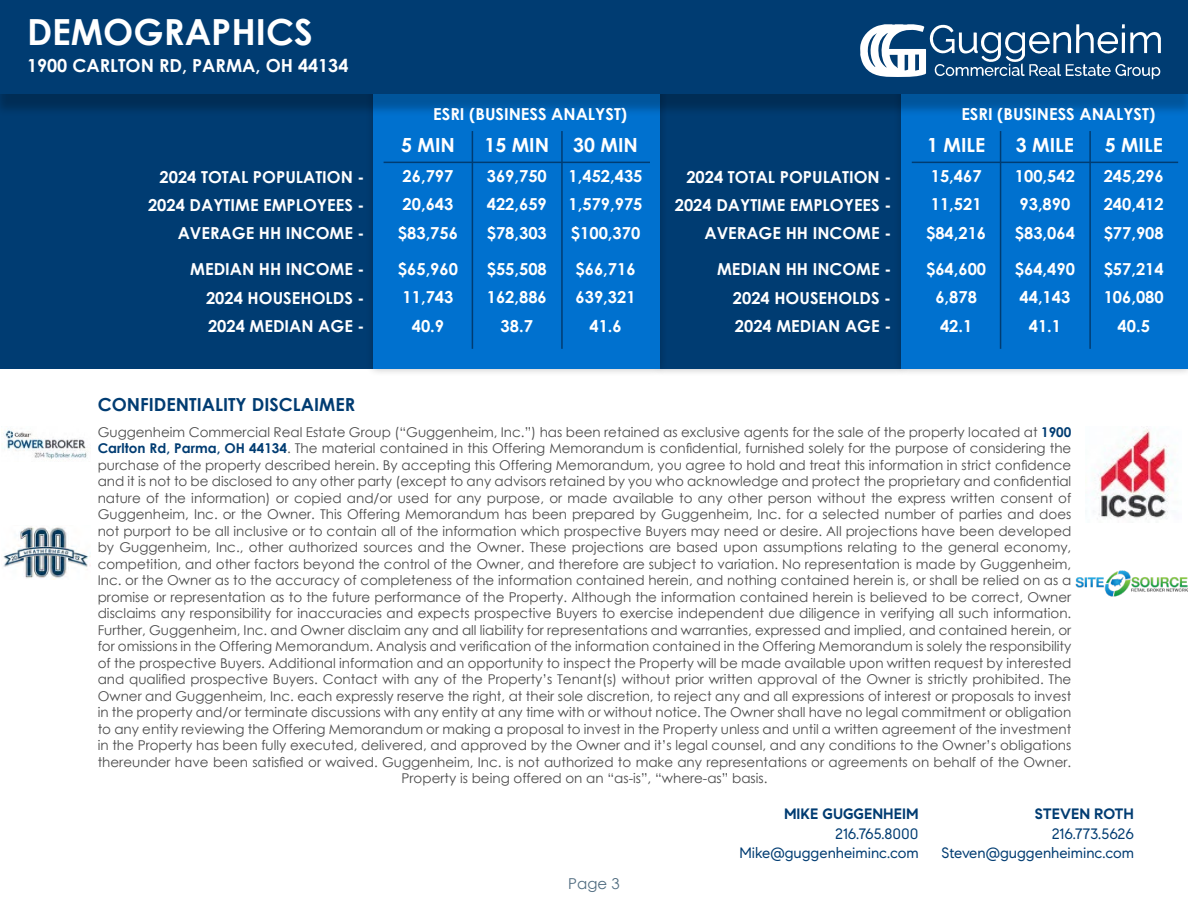
<style>
.page{position:relative;width:1188px;height:918px;background:#fff}
.page>*{position:absolute;margin:0;border:0;box-sizing:border-box;transform-origin:0 0}
.t1{font:700 36px "Century Gothic";color:#fff}
.t2{font:700 19.5px "Century Gothic";color:#fff}
.t3{font:700 18px "Century Gothic";color:#fff}
.t4{font:700 18px "Century Gothic";color:#003c72}
.t5{font:700 16.5px/36px "Century Gothic";color:#fff;text-align:right}
.t6{font:15px/19.5px "Compass Sans";color:#003c72;text-align:right}
.t7{font:700 15px "Compass Sans";color:#003c72}
.t8{font:15px "Century Gothic";color:#516d81}
.t9{font:13.5px/16.5px "Century Gothic";color:#4b4b4b;text-align:center}
.s1{font-weight:700;color:#003c72}
</style>
<div class="page">
<div style="left:0;top:0;width:532px;height:368px;background:#003c72"></div>
<div style="left:652px;top:0;width:258px;height:377px;background:#000;opacity:.25"></div>
<div style="left:660px;top:0;width:242px;height:368px;background:#003c72"></div>
<div style="left:366px;top:0;width:302px;height:376px;background:#000;opacity:.25"></div>
<div style="left:374px;top:0;width:286px;height:368px;background:#0071cf"></div>
<div style="left:894px;top:0;width:294px;height:376px;background:#000;opacity:.25"></div>
<div style="left:902px;top:0;width:286px;height:368px;background:#0071cf"></div>
<hr style="left:472px;top:131px;width:1px;height:218px;background:#003c72">
<hr style="left:1000px;top:131px;width:1px;height:218px;background:#003c72">
<hr style="left:561px;top:131px;width:2px;height:218px;background:#003c72">
<hr style="left:1089px;top:131px;width:2px;height:218px;background:#003c72">
<div style="left:0;top:7px;width:1188px;height:110px;background:#000;opacity:.25"></div>
<div style="left:0;top:0;width:1188px;height:94px;background:#003c72"></div>
<hr style="left:384px;top:162px;width:266px;height:1px;background:#003c72">
<hr style="left:912px;top:162px;width:266px;height:1px;background:#003c72">
<svg style="left:860px;top:24px;width:301px;height:55px"></svg>
<img style="left:4px;top:430px;width:84px;height:30px">
<img style="left:3px;top:526px;width:88px;height:54px">
<img style="left:1094px;top:429px;width:78px;height:90px">
<img style="left:1076px;top:570px;width:112px;height:27px">
<h1 class="t1" style="left:27px;top:5px;width:287px">DEMOGRAPHICS</h1>
<h3 class="t3" style="left:27px;top:52px;width:323px">1900 CARLTON RD, PARMA, OH 44134</h3>
<p class="t5" style="left:433px;top:96px;width:196px">ESRI (BUSINESS ANALYST)</p>
<p class="t5" style="left:961px;top:96px;width:196px">ESRI (BUSINESS ANALYST)</p>
<h2 class="t2" style="left:484px;top:130px;width:66px">15 MIN</h2>
<h2 class="t2" style="left:1016px;top:130px;width:60px">3 MILE</h2>
<p class="t5" style="left:569px;top:158px;width:75px">1,452,435</p>
<p class="t5" style="left:1104px;top:158px;width:62px">245,296</p>
<p class="t5" style="left:569px;top:186px;width:75px">1,579,975</p>
<p class="t5" style="left:1104px;top:186px;width:62px">240,412</p>
<p class="t5" style="left:571px;top:215px;width:71px">$100,370</p>
<p class="t5" style="left:1104px;top:215px;width:62px">$77,908</p>
<p class="t5" style="left:576px;top:250px;width:62px">$66,716</p>
<p class="t5" style="left:1104px;top:250px;width:62px">$57,214</p>
<p class="t5" style="left:576px;top:279px;width:62px">639,321</p>
<p class="t5" style="left:1104px;top:279px;width:62px">106,080</p>
<p class="t5" style="left:589px;top:307px;width:34px">41.6</p>
<p class="t5" style="left:1118px;top:307px;width:34px">40.5</p>
<h2 class="t2" style="left:573px;top:130px;width:66px">30 MIN</h2>
<h2 class="t2" style="left:1105px;top:130px;width:60px">5 MILE</h2>
<h2 class="t2" style="left:401px;top:130px;width:55px">5 MIN</h2>
<h2 class="t2" style="left:927px;top:130px;width:60px">1 MILE</h2>
<p class="t5" style="left:487px;top:158px;width:62px">369,750</p>
<p class="t5" style="left:1015px;top:158px;width:62px">100,542</p>
<p class="t5" style="left:487px;top:186px;width:62px">422,659</p>
<p class="t5" style="left:1020px;top:186px;width:52px">93,890</p>
<p class="t5" style="left:487px;top:215px;width:62px">$78,303</p>
<p class="t5" style="left:1015px;top:215px;width:62px">$83,064</p>
<p class="t5" style="left:487px;top:250px;width:62px">$55,508</p>
<p class="t5" style="left:1015px;top:250px;width:62px">$64,490</p>
<p class="t5" style="left:487px;top:279px;width:62px">162,886</p>
<p class="t5" style="left:1020px;top:279px;width:52px">44,143</p>
<p class="t5" style="left:501px;top:307px;width:34px">38.7</p>
<p class="t5" style="left:1029px;top:307px;width:34px">41.1</p>
<p class="t5" style="left:403px;top:158px;width:52px">26,797</p>
<p class="t5" style="left:931px;top:158px;width:52px">15,467</p>
<p class="t5" style="left:403px;top:186px;width:52px">20,643</p>
<p class="t5" style="left:931px;top:186px;width:52px">11,521</p>
<p class="t5" style="left:398px;top:215px;width:62px">$83,756</p>
<p class="t5" style="left:926px;top:215px;width:62px">$84,216</p>
<p class="t5" style="left:398px;top:250px;width:62px">$65,960</p>
<p class="t5" style="left:926px;top:250px;width:62px">$64,600</p>
<p class="t5" style="left:403px;top:279px;width:52px">11,743</p>
<p class="t5" style="left:935px;top:279px;width:43px">6,878</p>
<p class="t5" style="left:412px;top:307px;width:34px">40.9</p>
<p class="t5" style="left:940px;top:307px;width:34px">42.1</p>
<p class="t5" style="left:160px;top:158px;width:206px">2024 TOTAL POPULATION -</p>
<p class="t5" style="left:686px;top:158px;width:206px">2024 TOTAL POPULATION -</p>
<p class="t5" style="left:148px;top:186px;width:218px">2024 DAYTIME EMPLOYEES -</p>
<p class="t5" style="left:675px;top:186px;width:218px">2024 DAYTIME EMPLOYEES -</p>
<p class="t5" style="left:178px;top:215px;width:188px">AVERAGE HH INCOME -<br>MEDIAN HH INCOME -</p>
<p class="t5" style="left:705px;top:215px;width:188px">AVERAGE HH INCOME -<br>MEDIAN HH INCOME -</p>
<p class="t5" style="left:206px;top:279px;width:160px">2024 HOUSEHOLDS -</p>
<p class="t5" style="left:733px;top:279px;width:160px">2024 HOUSEHOLDS -</p>
<p class="t5" style="left:208px;top:307px;width:158px">2024 MEDIAN AGE -</p>
<p class="t5" style="left:735px;top:307px;width:158px">2024 MEDIAN AGE -</p>
<h3 class="t4" style="left:98px;top:390px;width:259px">CONFIDENTIALITY DISCLAIMER</h3>
<p class="t9" style="left:98px;top:424px;width:975px">Guggenheim Commercial Real Estate Group (“Guggenheim, Inc.”) has been retained as exclusive agents for the sale of the property located at <span class="s1">1900<br>Carlton Rd, Parma, OH 44134</span>. The material contained in this Offering Memorandum is confidential, furnished solely for the purpose of considering the purchase of the property described herein. By accepting this Offering Memorandum, you agree to hold and treat this information in strict confidence and it is not to be disclosed to any other party (except to any advisors retained by you who acknowledge and protect the proprietary and confidential nature of the information) or copied and/or used for any purpose, or made available to any other person without the express written consent of Guggenheim, Inc. or the Owner. This Offering Memorandum has been prepared by Guggenheim, Inc. for a selected number of parties and does not purport to be all inclusive or to contain all of the information which prospective Buyers may need or desire. All projections have been developed by Guggenheim, Inc., other authorized sources and the Owner. These projections are based upon assumptions relating to the general economy, competition, and other factors beyond the control of the Owner, and therefore are subject to variation. No representation is made by Guggenheim, Inc. or the Owner as to the accuracy of completeness of the information contained herein, and nothing contained herein is, or shall be relied on as a promise or representation as to the future performance of the Property. Although the information contained herein is believed to be correct, Owner disclaims any responsibility for inaccuracies and expects prospective Buyers to exercise independent due diligence in verifying all such information.<br>Further, Guggenheim, Inc. and Owner disclaim any and all liability for representations and warranties, expressed and implied, and contained herein, or for omissions in the Offering Memorandum. Analysis and verification of the information contained in the Offering Memorandum is solely the responsibility of the prospective Buyers. Additional information and an opportunity to inspect the Property will be made available upon written request by interested and qualified prospective Buyers. Contact with any of the Property’s Tenant(s) without prior written approval of the Owner is strictly prohibited. The Owner and Guggenheim, Inc. each expressly reserve the right, at their sole discretion, to reject any and all expressions of interest or proposals to invest in the property and/or terminate discussions with any entity at any time with or without notice. The Owner shall have no legal commitment or obligation to any entity reviewing the Offering Memorandum or making a proposal to invest in the Property unless and until a written agreement of the investment in the Property has been fully executed, delivered, and approved by the Owner and it’s legal counsel, and any conditions to the Owner’s obligations thereunder have been satisfied or waived. Guggenheim, Inc. is not authorized to make any representations or agreements on behalf of the Owner.<br>Property is being offered on an “as-is”, “where-as” basis.</p>
<p class="t8" style="left:568px;top:873px;width:53px">Page 3</p>
<p class="t7" style="left:784px;top:805px;width:136px">MIKE GUGGENHEIM</p>
<p class="t6" style="left:739px;top:823px;width:181px">216.765.8000<br>Mike@guggenheiminc.com</p>
<p class="t7" style="left:1035px;top:805px;width:101px">STEVEN ROTH</p>
<p class="t6" style="left:941px;top:823px;width:194px">216.773.5626<br>Steven@guggenheiminc.com</p>
</div>
